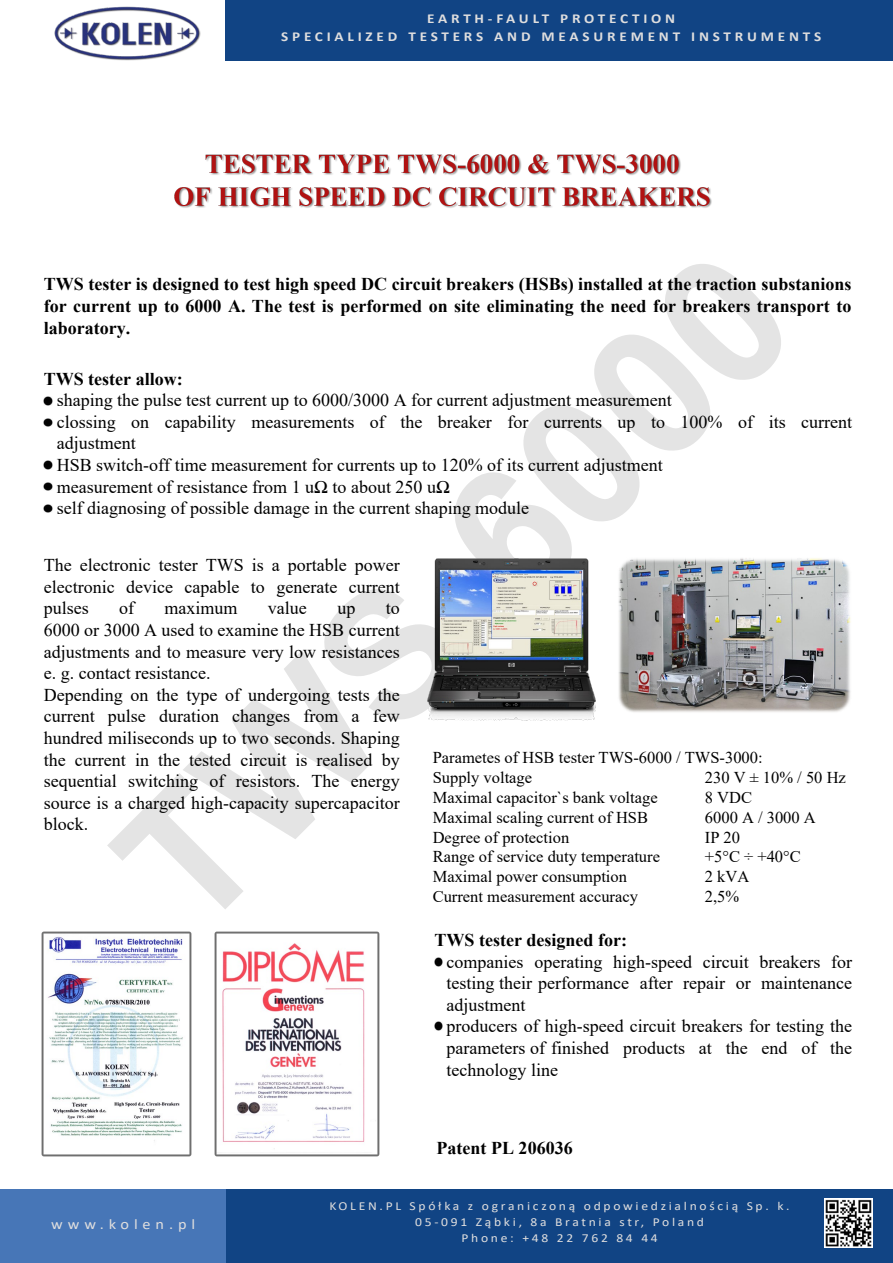
<style>
.page{position:relative;width:893px;height:1263px;background:#fff}
.page>*{position:absolute;margin:0;border:0;box-sizing:border-box;transform-origin:0 0}
.t1{font:700 180px "Arial";color:#000}
.t2{font:18px/21.6px "Times New Roman";color:#000}
.t3{font:700 18px/21.6px "Times New Roman";color:#000;text-align:justify}
.t4{font:16.5px/19.8px "Times New Roman";color:#000}
.t5{font:14.7px "Calibri";letter-spacing:.3em;color:#dfdede;scale:1.11 1}
.t6{font:700 13.65px/18.1px "Calibri";letter-spacing:.25em;color:#dfdede;text-align:center;scale:1.11 1}
.t7{font:12.15px/16.4px "Calibri";letter-spacing:.2em;color:#dfdede;text-align:center;scale:1.11 1}
</style>
<div class="page">
<img style="left:41px;top:931px;width:151px;height:225px">
<img style="left:618px;top:558px;width:233px;height:154px">
<img style="left:427px;top:558px;width:169px;height:163px">
<img style="left:174px;top:155px;width:538px;height:53px">
<svg style="left:434px;top:958px;width:9px;height:8px"></svg>
<svg style="left:434px;top:1022px;width:9px;height:8px"></svg>
<img style="left:214px;top:931px;width:165px;height:226px">
<svg style="left:44px;top:397px;width:8px;height:8px"></svg>
<svg style="left:44px;top:418px;width:8px;height:9px"></svg>
<svg style="left:44px;top:461px;width:8px;height:8px"></svg>
<svg style="left:44px;top:482px;width:8px;height:9px"></svg>
<svg style="left:44px;top:504px;width:8px;height:8px"></svg>
<div style="left:0;top:1189px;width:226px;height:74px;background:#4776b7"></div>
<div style="left:226px;top:1189px;width:667px;height:74px;background:#114484"></div>
<div style="left:225px;top:0;width:668px;height:60px;background:#114484"></div>
<img style="left:54px;top:6px;width:146px;height:54px">
<img style="left:824px;top:1198px;width:49px;height:49px">
<p class="t6" style="left:281px;top:9px;width:488px">EARTH-FAULT PROTECTION<br>SPECIALIZED TESTERS AND MEASUREMENT INSTRUMENTS</p>
<h1 class="t1" style="left:61px;top:805px;width:862px;rotate:-45deg">TWS-6000</h1>
<p class="t3" style="left:44px;top:273px;width:809px">TWS tester is designed to test high speed DC circuit breakers (HSBs) installed at the traction substanions for current up to 6000 A. The test is performed on site eliminating the need for breakers transport to laboratory.</p>
<p class="t3" style="left:44px;top:367px;width:140px">TWS tester allow:</p>
<p class="t2" style="left:57px;top:389px;width:797px">shaping the pulse test current up to 6000/3000 A for current adjustment measurement<br>clossing on capability measurements of the breaker for currents up to 100% of its current adjustment<br>HSB switch-off time measurement for currents up to 120% of its current adjustment<br>measurement of resistance from 1 uΩ to about 250 uΩ<br>self diagnosing of possible damage in the current shaping module</p>
<p class="t2" style="left:44px;top:554px;width:357px;text-align:justify">The electronic tester TWS is a portable power electronic device capable to generate current pulses</p>
<p class="t2" style="left:119px;top:597px;width:16px">of</p>
<p class="t2" style="left:165px;top:597px;width:75px">maximum</p>
<p class="t2" style="left:268px;top:597px;width:40px">value</p>
<p class="t2" style="left:337px;top:597px;width:19px">up</p>
<p class="t2" style="left:44px;top:597px;width:357px;text-indent:342px">to 6000 or 3000 A used to examine the HSB current adjustments and to measure very low resistances e. g. contact resistance.<br>Depending on the type of undergoing tests the current pulse duration changes from a few hundred miliseconds up to two seconds. Shaping the current in the tested circuit is realised by sequential switching of resistors. The energy source is a charged high-capacity supercapacitor block.</p>
<p class="t4" style="left:433px;top:747px;width:331px">Parametes of HSB tester TWS-6000 / TWS-3000:<br>Supply voltage</p>
<p class="t4" style="left:705px;top:767px;width:143px">230 V ± 10% / 50 Hz</p>
<p class="t4" style="left:433px;top:787px;width:226px">Maximal capacitor`s bank voltage</p>
<p class="t4" style="left:705px;top:787px;width:49px">8 VDC</p>
<p class="t4" style="left:433px;top:807px;width:217px">Maximal scaling current of HSB</p>
<p class="t4" style="left:705px;top:807px;width:112px">6000 A / 3000 A</p>
<p class="t4" style="left:433px;top:826px;width:138px">Degree of protection</p>
<p class="t4" style="left:705px;top:826px;width:37px">IP 20</p>
<p class="t4" style="left:433px;top:846px;width:229px">Range of service duty temperature</p>
<p class="t4" style="left:705px;top:846px;width:97px">+5°C ÷ +40°C</p>
<p class="t4" style="left:433px;top:866px;width:196px">Maximal power consumption</p>
<p class="t4" style="left:705px;top:866px;width:46px">2 kVA</p>
<p class="t4" style="left:433px;top:886px;width:207px">Current measurement accuracy</p>
<p class="t4" style="left:705px;top:886px;width:36px">2,5%</p>
<p class="t3" style="left:435px;top:929px;width:194px">TWS tester designed for:</p>
<p class="t2" style="left:447px;top:950px;width:407px">companies operating high-speed circuit breakers for testing their performance after repair or maintenance adjustment<br>producers of high-speed circuit breakers for testing the parameters of finished products at the end of the technology line</p>
<p class="t5" style="left:51px;top:1214px;width:131px">www.kolen.pl</p>
<p class="t3" style="left:437px;top:1137px;width:137px">Patent PL 206036</p>
<p class="t7" style="left:329px;top:1197px;width:416px">KOLEN.PL Spółka z ograniczoną odpowiedzialnością Sp. k.<br>05-091 Ząbki, 8a Bratnia str, Poland<br>Phone: +48 22 762 84 44</p>
</div>
